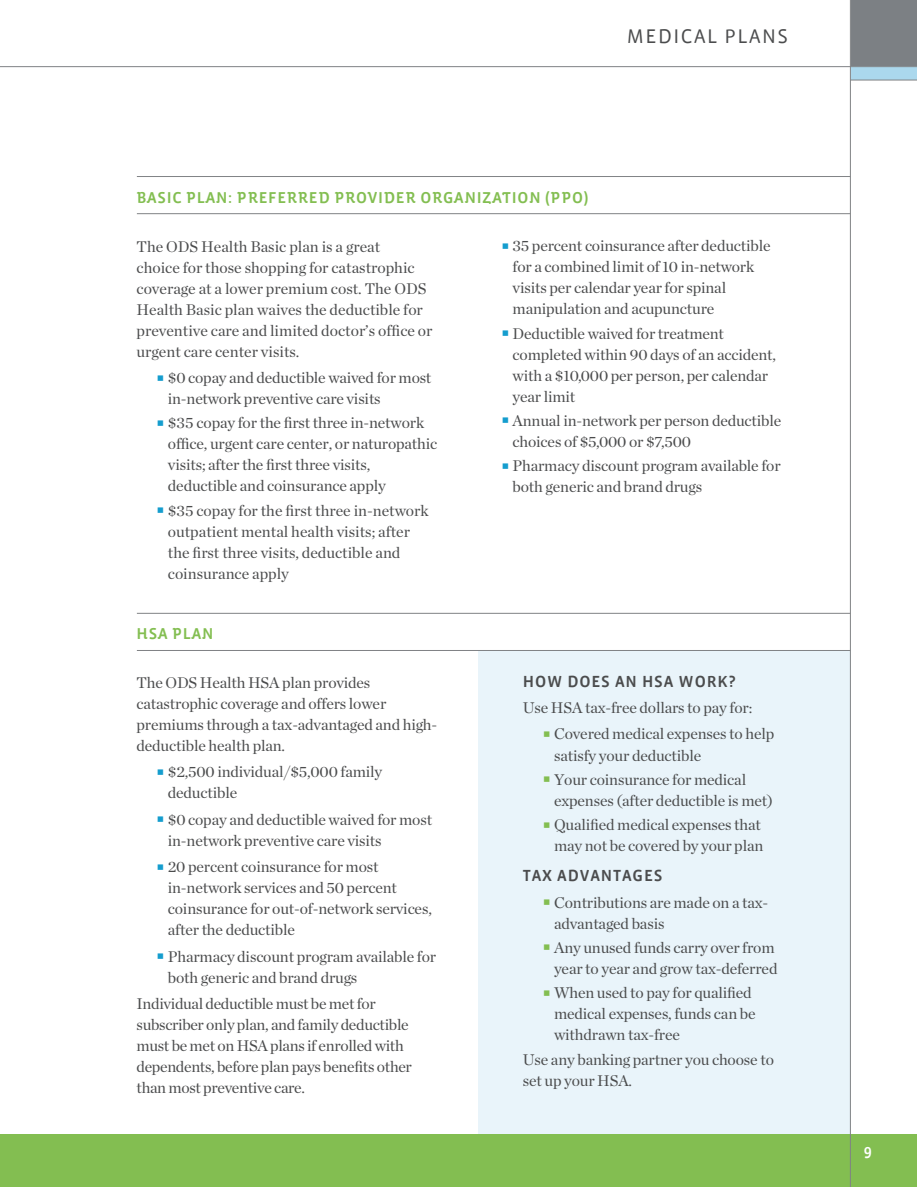
<style>
.page{position:relative;width:917px;height:1187px;background:#fff}
.page>*{position:absolute;margin:0;border:0;box-sizing:border-box;transform-origin:0 0}
.t1{font:20.25px "Vista Sans";color:#4b4c4d}
.t2{font:16.5px "Vista Sans Med";letter-spacing:.05em;color:#4b4c4d}
.t3{font:16.2px "Vista Sans Alt Med";letter-spacing:.04em;color:#83be51}
.t4{font:16.2px "Vista Sans Alt Med";color:#fff}
.t5{font:15.75px/21px "Chronicle Deck";letter-spacing:-.01em;color:#4b4c4d}
</style>
<div class="page">
<div style="left:477px;top:650px;width:373px;height:536px;background:#e9f4fa"></div>
<div style="left:850px;top:0;width:66px;height:80px;background:#7c8084"></div>
<div style="left:0;top:1133px;width:916px;height:53px;background:#83be51"></div>
<div style="left:850px;top:67px;width:66px;height:13px;background:#abd8ed"></div>
<hr style="left:849px;top:0;width:1px;height:1186px;background:#808285">
<hr style="left:850px;top:80px;width:66px;height:1px;background:#808285">
<hr style="left:0;top:66px;width:916px;height:1px;background:#808285">
<hr style="left:137px;top:176px;width:713px;height:1px;background:#808285">
<hr style="left:137px;top:213px;width:713px;height:1px;background:#808285">
<hr style="left:137px;top:613px;width:713px;height:1px;background:#808285">
<hr style="left:137px;top:650px;width:713px;height:1px;background:#808285">
<p class="t1" style="left:626px;top:26px;width:30px">MEDI</p>
<p class="t1" style="left:680px;top:26px;width:70px">CAL PLANS</p>
<p class="t3" style="left:136px;top:189px;width:425px">BASIC PLAN: PREFERRED PROVIDER ORGANIZATION (PPO</p>
<p class="t3" style="left:583px;top:189px;width:6px">)</p>
<p class="t5" style="left:136px;top:235px;width:297px">The ODS Health Basic plan is a great<br>choice for those shopping for catastrophic coverage at a lower premium cost. The ODS Health Basic plan waives the deductible for preventive care and limited doctor’s office or urgent care center visits.</p>
<p class="t5" style="left:168px;top:367px;width:265px">$0 copay and deductible waived for most in-network preventive care visits</p>
<p class="t5" style="left:168px;top:412px;width:271px">$35 copay for the first three in-network office, urgent care center, or naturopathic visits; after the first three visits, deductible and coinsurance apply</p>
<p class="t5" style="left:168px;top:499px;width:262px">$35 copay for the first three in-network outpatient mental health visits; after the first three visits, deductible and coinsurance apply</p>
<p class="t3" style="left:136px;top:625px;width:79px">HSA PLAN</p>
<p class="t5" style="left:136px;top:671px;width:302px">The ODS Health HSA plan provides catastrophic coverage and offers lower premiums through a tax-advantaged and high&shy;deductible health plan.</p>
<p class="t5" style="left:168px;top:761px;width:216px">$2,500 individual/$5,000 family deductible</p>
<p class="t5" style="left:168px;top:808px;width:266px">$0 copay and deductible waived for most in-network preventive care visits</p>
<p class="t5" style="left:168px;top:855px;width:265px">20 percent coinsurance for most in-network services and 50 percent coinsurance for out-of-network services, after the deductible</p>
<p class="t5" style="left:168px;top:945px;width:270px">Pharmacy discount program available for both generic and brand drugs</p>
<p class="t5" style="left:136px;top:992px;width:277px">Individual deductible must be met for subscriber only plan, and family deductible must be met on HSA plans if enrolled with dependents, before plan pays benefits other than most preventive care.</p>
<p class="t5" style="left:512px;top:235px;width:259px">35 percent coinsurance after deductible for a combined limit of 10 in-network visits per calendar year for spinal manipulation and acupuncture</p>
<p class="t5" style="left:512px;top:322px;width:265px">Deductible waived for treatment completed within 90 days of an accident, with a $10,000 per person, per calendar year limit</p>
<p class="t5" style="left:512px;top:409px;width:270px">Annual in-network per person deductible choices of $5,000 or $7,500</p>
<p class="t5" style="left:512px;top:455px;width:269px">Pharmacy discount program available for both generic and brand drugs</p>
<p class="t2" style="left:522px;top:672px;width:214px">HOW DOES AN HSA WORK?</p>
<p class="t5" style="left:554px;top:694px;width:222px;line-height:26.4px;text-indent:-31px">Use HSA tax-free dollars to pay for:<br>Covered medical expenses to help</p>
<p class="t5" style="left:554px;top:742px;width:193px;line-height:24.3px">satisfy your deductible<br>Your coinsurance for medical</p>
<p class="t5" style="left:554px;top:787px;width:220px;line-height:24.3px">expenses (after deductible is met)<br>Qualified medical expenses that</p>
<p class="t5" style="left:554px;top:834px;width:211px">may not be covered by your plan</p>
<p class="t2" style="left:522px;top:867px;width:141px">TAX ADVANTAGES</p>
<p class="t5" style="left:554px;top:891px;width:216px">Contributions are made on a tax&shy;advantaged basis</p>
<p class="t5" style="left:554px;top:936px;width:225px">Any unused funds carry over from year to year and grow tax-deferred</p>
<p class="t5" style="left:554px;top:981px;width:203px">When used to pay for qualified medical expenses, funds can be withdrawn tax-free</p>
<p class="t5" style="left:522px;top:1048px;width:252px">Use any banking partner you choose to set up your HSA.</p>
<p class="t4" style="left:863px;top:1143px;width:10px">9</p>
</div>
